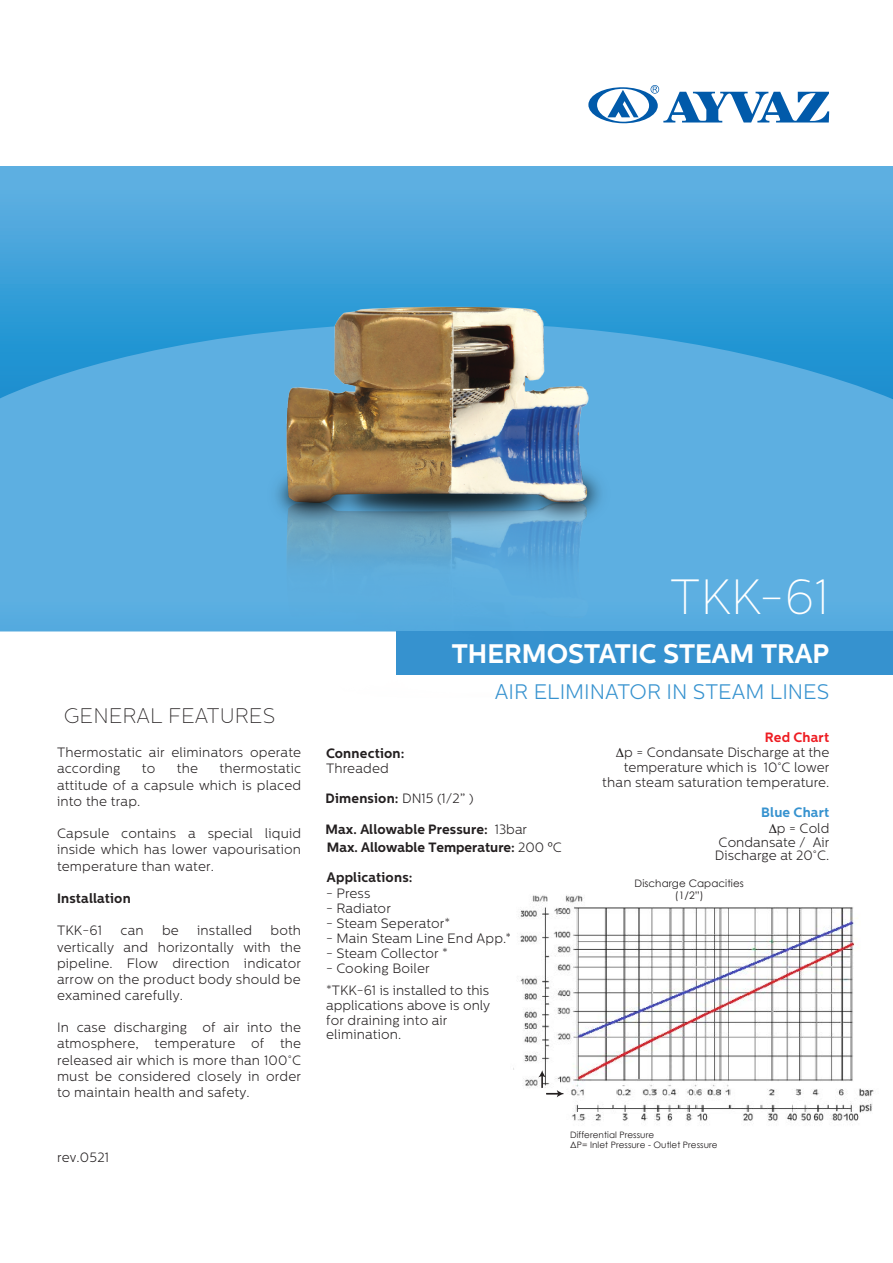
<style>
.page{position:relative;width:893px;height:1263px;background:#fff}
.page>*{position:absolute;margin:0;border:0;box-sizing:border-box;transform-origin:0 0}
.t1{font:100 49.35px "Centrale Sans";color:#fff}
.t2{font:700 26.85px "Centrale Sans";color:#fff}
.t3{font:300 21px "Centrale Sans";color:#3692cf}
.t4{font:100 21px "Centrale Sans";color:#231f20}
.t5{font:300 13.5px/16.2px "Centrale Sans";letter-spacing:.01em;color:#231f20;text-align:justify}
.t6{font:700 13.5px "Centrale Sans";letter-spacing:.01em;color:#231f20}
.t7{font:700 13.5px/16.4px "Centrale Sans";letter-spacing:.015em;color:#3692cf;text-align:center}
.t8{font:10.35px/12.5px "Century Gothic";letter-spacing:.005em;color:#231f20;text-align:center}
.t9{font:8.85px/10.4px "Century Gothic";letter-spacing:.005em;color:#231f20}
.s1{font-weight:300}
.s2{font-family:"Century Gothic";font-weight:400}
.s3{font-weight:700;color:#ee1d23}
.s4{color:#231f20}
.s5{font-weight:300;color:#231f20}
</style>
<div class="page">
<svg style="left:0;top:166px;width:893px;height:157px;background:#4da7dd"></svg>
<svg style="left:0;top:323px;width:893px;height:308px;background:#53aade"></svg>
<svg style="left:588px;top:85px;width:241px;height:39px"></svg>
<div style="left:396px;top:631px;width:497px;height:43px;background:#3692cf"></div>
<img style="left:199px;top:267px;width:552px;height:408px">
<img style="left:513px;top:895px;width:361px;height:226px">
<svg style="left:538px;top:1070px;width:25px;height:27px"></svg>
<p class="t4" style="left:64px;top:704px;width:213px">GENERAL FEATURES</p>
<p class="t5" style="left:57px;top:744px;width:246px">Thermostatic air eliminators operate according</p>
<p class="t5" style="left:57px;top:760px;width:246px;text-indent:163px">thermostatic attitude of a capsule which is placed into the trap.</p>
<p class="t5" style="left:57px;top:825px;width:246px">Capsule contains a special liquid inside which has lower vapourisation temperature than water.</p>
<p class="t6" style="left:57px;top:890px;width:75px">Installation</p>
<p class="t5" style="left:57px;top:922px;width:47px">TKK-61</p>
<p class="t5" style="left:121px;top:922px;width:25px">can</p>
<p class="t5" style="left:162px;top:922px;width:18px">be</p>
<p class="t5" style="left:197px;top:922px;width:56px">installed</p>
<p class="t5" style="left:142px;top:760px;width:15px">to</p>
<p class="t5" style="left:177px;top:760px;width:23px">the</p>
<p class="t5" style="left:57px;top:922px;width:246px;text-indent:213px">both vertically and horizontally with the pipeline. Flow direction indicator arrow on the product body should be examined carefully.</p>
<p class="t5" style="left:57px;top:1019px;width:246px">In case discharging of air into the atmosphere, temperature of the released air which is more than 100°C must be considered closely in order to maintain health and safety.</p>
<p class="t5" style="left:57px;top:1149px;width:54px">rev.0521</p>
<p class="t1" style="left:670px;top:570px;width:161px">TKK-61</p>
<p class="t2" style="left:452px;top:638px;width:379px">THERMOSTATIC STEAM TRAP</p>
<p class="t3" style="left:495px;top:680px;width:336px">AIR ELIMINATOR IN STEAM LINES</p>
<p class="t6" style="left:326px;top:745px;width:80px">Connection:</p>
<p class="t5" style="left:326px;top:760px;width:64px">Threaded</p>
<p class="t6" style="left:326px;top:791px;width:149px">Dimension: <span class="s1">DN15 (1/2” )</span></p>
<p class="t6" style="left:326px;top:821px;width:203px">Max. Allowable Pressure: <span class="s1">13bar</span></p>
<p class="t6" style="left:327px;top:839px;width:236px">Max. Allowable Temperature: <span class="s1">200</span> <span class="s2">º</span><span class="s1">C</span></p>
<p class="t6" style="left:327px;top:869px;width:87px">Applications:</p>
<p class="t5" style="left:326px;top:885px;width:46px">- Press</p>
<p class="t5" style="left:326px;top:900px;width:66px">- Radiator</p>
<p class="t5" style="left:326px;top:915px;width:126px">- Steam Seperator*</p>
<p class="t5" style="left:326px;top:930px;width:187px">- Main Steam Line End App.*</p>
<p class="t5" style="left:326px;top:945px;width:124px">- Steam Collector *</p>
<p class="t5" style="left:326px;top:960px;width:105px">- Cooking Boiler</p>
<p class="t5" style="left:326px;top:983px;width:166px;line-height:14.7px;text-align:left">*TKK-61 is installed to this applications above is only for draining into air elimination.</p>
<p class="t5" style="left:602px;top:729px;width:229px;line-height:15px;text-align:right"><span class="s3">Red Chart<br></span>∆p = Condansate Discharge at the temperature which is 10°C lower than steam saturation temperature.</p>
<p class="t7" style="left:761px;top:803px;width:70px">Blue Chart <span class="s4">∆</span><span class="s5">p = Cold</span></p>
<p class="t5" style="left:715px;top:835px;width:116px;line-height:13.6px">Condansate / Air<br>Discharge at 20°C.</p>
<p class="t8" style="left:635px;top:876px;width:111px">Discharge Capacities (1/2”)</p>
<p class="t9" style="left:570px;top:1129px;width:149px">Differential Pressure<br>ΔP= Inlet Pressure - Outlet Pressure</p>
</div>
